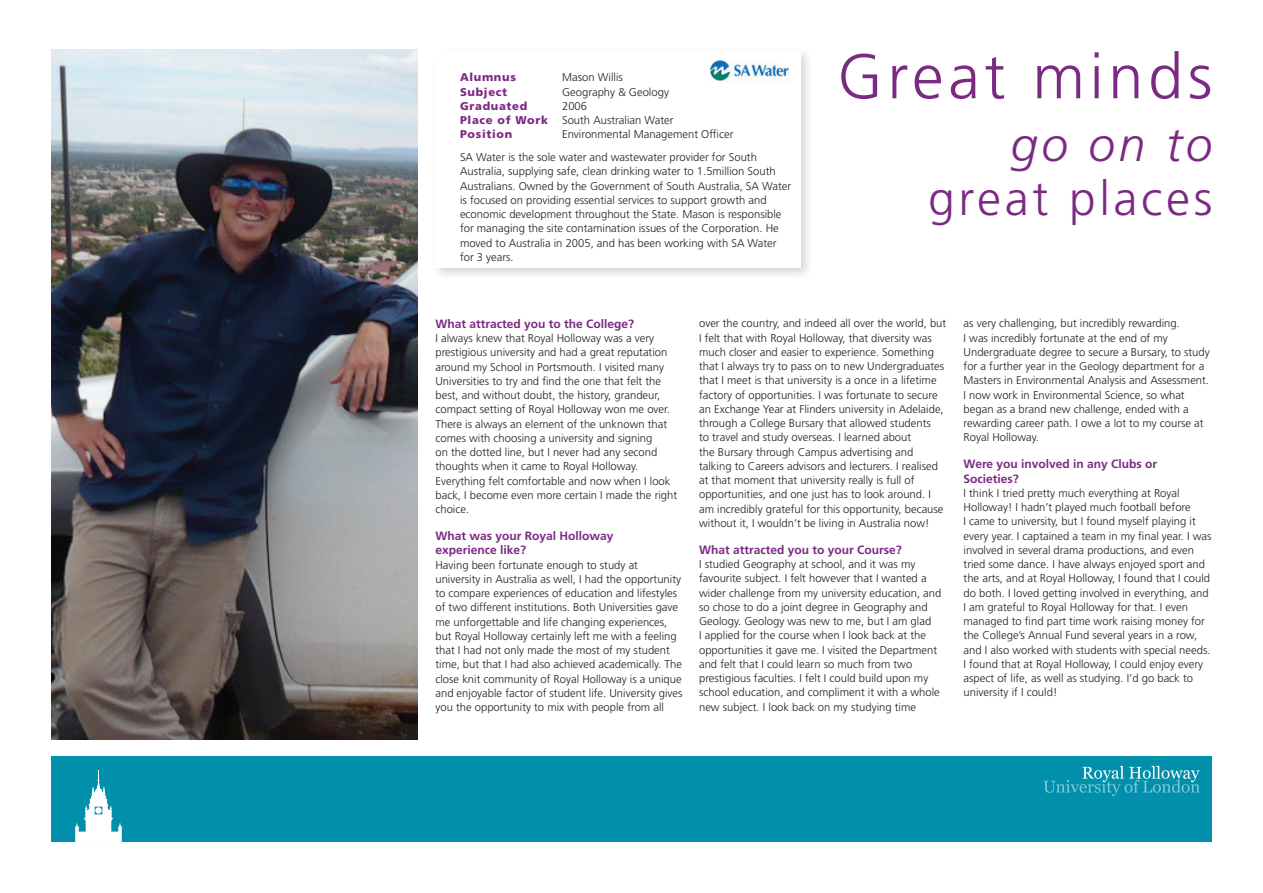
<style>
.page{position:relative;width:1263px;height:893px;background:#fff}
.page>*{position:absolute;margin:0;border:0;box-sizing:border-box;transform-origin:0 0}
.t1{font:300 63px "Frutiger LT Std";letter-spacing:.075em;color:#7b2a83}
.t2{font:300 48px "Frutiger LT Std";letter-spacing:.075em;color:#7b2a83}
.t3{font:italic 300 48px "Frutiger LT Std";color:#7b2a83}
.t4{font:700 12px/14.2px "Frutiger LT Std";color:#7b2a83}
.t5{font:300 11.25px/14.2px "Frutiger LT Std";color:#231f20}
.t6{font:900 11.25px "Frutiger LT Std";letter-spacing:.06em;color:#7b2a83}
</style>
<div class="page">
<div style="left:51px;top:756px;width:1161px;height:85px;background:#0090ab"></div>
<svg style="left:1043px;top:766px;width:157px;height:30px"></svg>
<svg style="left:75px;top:771px;width:48px;height:71px"></svg>
<img style="left:51px;top:50px;width:367px;height:689px">
<div style="left:431px;top:47px;width:383px;height:233px;background:#231f20;opacity:.9"></div>
<div style="left:435px;top:51px;width:366px;height:216px;background:#fff"></div>
<img style="left:710px;top:60px;width:79px;height:22px">
<p class="t6" style="left:460px;top:71px;width:57px">Alumnus</p>
<p class="t5" style="left:562px;top:70px;width:62px">Mason Willis</p>
<p class="t6" style="left:460px;top:85px;width:49px">Subject</p>
<p class="t5" style="left:562px;top:85px;width:108px">Geography &amp; Geology</p>
<p class="t6" style="left:460px;top:99px;width:69px">Graduated</p>
<p class="t5" style="left:562px;top:99px;width:27px">2006</p>
<p class="t6" style="left:460px;top:113px;width:89px">Place of Work</p>
<p class="t5" style="left:562px;top:113px;width:113px">South Australian Water</p>
<p class="t6" style="left:460px;top:128px;width:54px">Position</p>
<p class="t5" style="left:460px;top:123px;width:298px;line-height:22.8px;text-indent:102px">Environmental Management Officer<br>SA Water is the sole water and wastewater provider for South</p>
<p class="t5" style="left:460px;top:164px;width:333px">Australia, supplying safe, clean drinking water to 1.5million South Australians. Owned by the Government of South Australia, SA Water is focused on providing essential services to support growth and economic development throughout the State. Mason is responsible for managing the site contamination issues of the Corporation. He moved to Australia in 2005, and has been working with SA Water for 3 years.</p>
<h1 class="t1" style="left:837px;top:41px;width:377px">Great minds</h1>
<h2 class="t3" style="left:1011px;top:117px;width:203px">go on to</h2>
<h2 class="t2" style="left:928px;top:171px;width:286px">great places</h2>
<p class="t4" style="left:435px;top:317px;width:200px">What attracted you to the College?</p>
<p class="t5" style="left:435px;top:331px;width:243px">I always knew that Royal Holloway was a very prestigious university and had a great reputation around my School in Portsmouth. I visited many Universities to try and find the one that felt the best, and without doubt, the history, grandeur, compact setting of Royal Holloway won me over.<br>There is always an element of the unknown that comes with choosing a university and signing<br>on the dotted line, but I never had any second thoughts when it came to Royal Holloway.<br>Everything felt comfortable and now when I look back, I become even more certain I made the right choice.</p>
<p class="t4" style="left:435px;top:529px;width:180px">What was your Royal Holloway experience like?</p>
<p class="t5" style="left:435px;top:558px;width:249px">Having been fortunate enough to study at university in Australia as well, I had the opportunity to compare experiences of education and lifestyles of two different institutions. Both Universities gave me unforgettable and life changing experiences, but Royal Holloway certainly left me with a feeling that I had not only made the most of my student time, but that I had also achieved academically. The close knit community of Royal Holloway is a unique and enjoyable factor of student life. University gives you the opportunity to mix with people from all</p>
<p class="t5" style="left:699px;top:316px;width:249px">over the country, and indeed all over the world, but I felt that with Royal Holloway, that diversity was much closer and easier to experience. Something that I always try to pass on to new Undergraduates that I meet is that university is a once in a lifetime factory of opportunities. I was fortunate to secure an Exchange Year at Flinders university in Adelaide, through a College Bursary that allowed students<br>to travel and study overseas. I learned about<br>the Bursary through Campus advertising and talking to Careers advisors and lecturers. I realised at that moment that university really is full of opportunities, and one just has to look around. I am incredibly grateful for this opportunity, because without it, I wouldn’t be living in Australia now!</p>
<p class="t4" style="left:699px;top:543px;width:204px">What attracted you to your Course?</p>
<p class="t5" style="left:699px;top:557px;width:244px">I studied Geography at school, and it was my favourite subject. I felt however that I wanted a wider challenge from my university education, and so chose to do a joint degree in Geography and Geology. Geology was new to me, but I am glad<br>I applied for the course when I look back at the opportunities it gave me. I visited the Department and felt that I could learn so much from two prestigious faculties. I felt I could build upon my school education, and compliment it with a whole new subject. I look back on my studying time</p>
<p class="t5" style="left:963px;top:317px;width:248px">as very challenging, but incredibly rewarding.<br>I was incredibly fortunate at the end of my Undergraduate degree to secure a Bursary, to study for a further year in the Geology department for a Masters in Environmental Analysis and Assessment.<br>I now work in Environmental Science, so what began as a brand new challenge, ended with a rewarding career path. I owe a lot to my course at Royal Holloway.</p>
<p class="t4" style="left:963px;top:457px;width:195px">Were you involved in any Clubs or<br>Societies?</p>
<p class="t5" style="left:963px;top:486px;width:249px">I think I tried pretty much everything at Royal Holloway! I hadn’t played much football before<br>I came to university, but I found myself playing it every year. I captained a team in my final year. I was involved in several drama productions, and even tried some dance. I have always enjoyed sport and the arts, and at Royal Holloway, I found that I could do both. I loved getting involved in everything, and I am grateful to Royal Holloway for that. I even managed to find part time work raising money for the College’s Annual Fund several years in a row, and I also worked with students with special needs.<br>I found that at Royal Holloway, I could enjoy every aspect of life, as well as studying. I’d go back to university if I could!</p>
</div>
